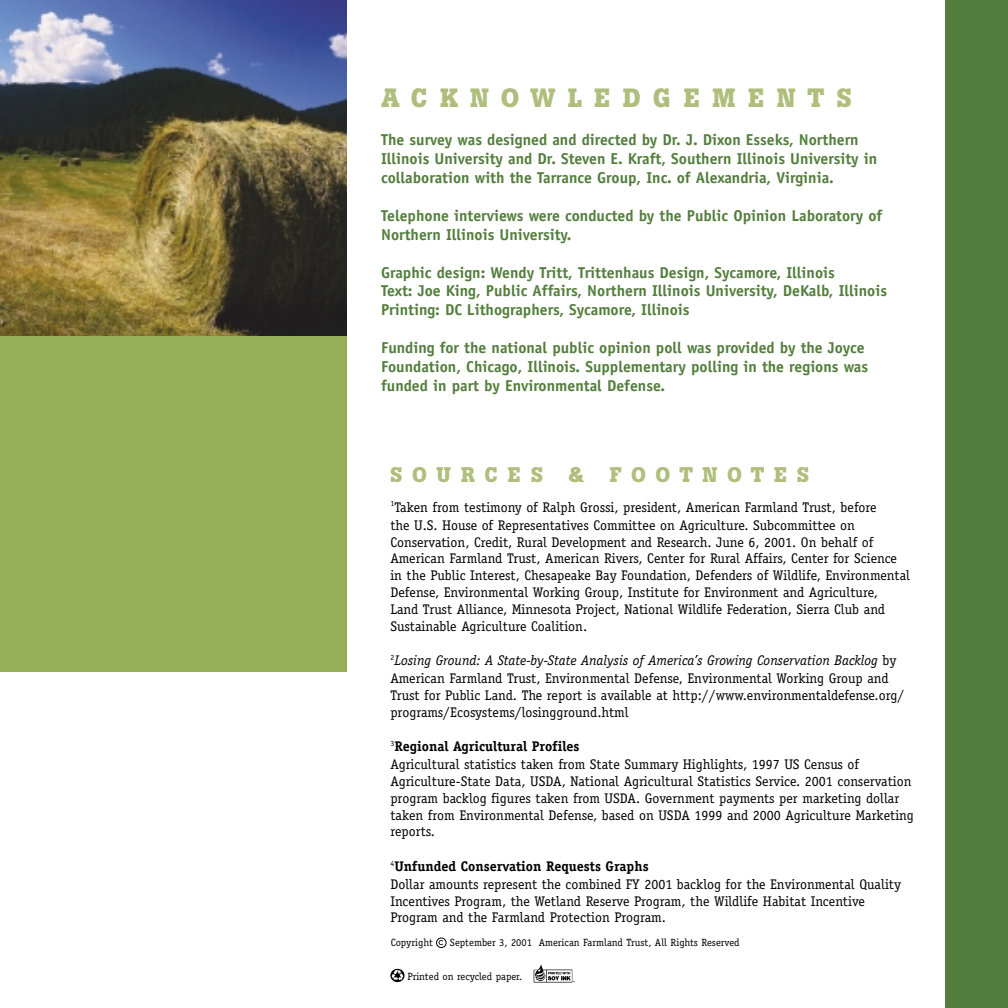
<style>
.page{position:relative;width:1008px;height:1008px;background:#fff}
.page>*{position:absolute;margin:0;border:0;box-sizing:border-box;transform-origin:0 0}
.t1{font:700 26.25px "Boton";letter-spacing:.46em;color:#afbe7d}
.t2{font:700 21px "Boton";letter-spacing:.46em;color:#afbe7d}
.t3{font:700 15.75px/18.9px "Officina Sans";color:#537e3d}
.t4{font:14px/17px "Officina Serif";color:#000}
.t5{font:10.5px "Officina Serif";color:#000}
.t6{font:10.5px "Futura";color:#000}
.s1{font-style:italic}
.s2{font-weight:700}
</style>
<div class="page">
<div style="left:945px;top:0;width:63px;height:1008px;background:#537e3d"></div>
<div style="left:0;top:335px;width:346px;height:337px;background:#94af55"></div>
<img style="left:390px;top:968px;width:15px;height:15px">
<img style="left:533px;top:965px;width:42px;height:18px">
<div style="left:436px;top:938px;width:10px;height:10px;border:1px solid #000;border-radius:50%"></div>
<img style="left:0;top:0;width:346px;height:335px">
<h1 class="t1" style="left:382px;top:88px;width:472px">ACKNOWLEDGEMENTS</h1>
<p class="t3" style="left:381px;top:132px;width:498px">The survey was designed and directed by Dr. J. Dixon Esseks, Northern<br>Illinois University and Dr. Steven E. Kraft, Southern Illinois University in collaboration with the Tarrance Group, Inc. of Alexandria, Virginia.</p>
<p class="t3" style="left:381px;top:207px;width:503px">Telephone interviews were conducted by the Public Opinion Laboratory of<br>Northern Illinois University.</p>
<p class="t3" style="left:381px;top:264px;width:508px">Graphic design: Wendy Tritt, Trittenhaus Design, Sycamore, Illinois<br>Text: Joe King, Public Affairs, Northern Illinois University, DeKalb, Illinois<br>Printing: DC Lithographers, Sycamore, Illinois</p>
<p class="t3" style="left:381px;top:340px;width:489px">Funding for the national public opinion poll was provided by the Joyce<br>Foundation, Chicago, Illinois. Supplementary polling in the regions was funded in part by Environmental Defense.</p>
<h2 class="t2" style="left:390px;top:467px;width:420px">SOURCES &amp; FOOTNOTES</h2>
<p class="t4" style="left:390px;top:500px;width:521px"><sup>1</sup>Taken from testimony of Ralph Grossi, president, American Farmland Trust, before<br>the U.S. House of Representatives Committee on Agriculture. Subcommittee on Conservation, Credit, Rural Development and Research. June 6, 2001. On behalf of American Farmland Trust, American Rivers, Center for Rural Affairs, Center for Science in the Public Interest, Chesapeake Bay Foundation, Defenders of Wildlife, Environmental Defense, Environmental Working Group, Institute for Environment and Agriculture,<br>Land Trust Alliance, Minnesota Project, National Wildlife Federation, Sierra Club and Sustainable Agriculture Coalition.</p>
<p class="t4" style="left:390px;top:653px;width:516px"><sup>2</sup><span class="s1">Losing Ground: A State-by-State Analysis of America’s Growing Conservation Backlog</span> by American Farmland Trust, Environmental Defense, Environmental Working Group and Trust for Public Land. The report is available at http://www.environmentaldefense.org/ programs/Ecosystems/losingground.html</p>
<p class="t4" style="left:390px;top:739px;width:525px"><sup>3</sup><span class="s2">Regional Agricultural Profiles<br></span>Agricultural statistics taken from State Summary Highlights, 1997 US Census of Agriculture-State Data, USDA, National Agricultural Statistics Service. 2001 conservation program backlog figures taken from USDA. Government payments per marketing dollar taken from Environmental Defense, based on USDA 1999 and 2000 Agriculture Marketing reports.</p>
<p class="t4" style="left:390px;top:859px;width:512px"><sup>4</sup><span class="s2">Unfunded Conservation Requests Graphs<br></span>Dollar amounts represent the combined FY 2001 backlog for the Environmental Quality Incentives Program, the Wetland Reserve Program, the Wildlife Habitat Incentive Program and the Farmland Protection Program.</p>
<p class="t5" style="left:391px;top:939px;width:44px">Copyright</p>
<p class="t5" style="left:450px;top:939px;width:291px">September 3, 2001 American Farmland Trust, All Rights Reserved</p>
<p class="t6" style="left:439px;top:937px;width:6px">c</p>
<p class="t5" style="left:407px;top:972px;width:116px">Printed on recycled paper.</p>
</div>
